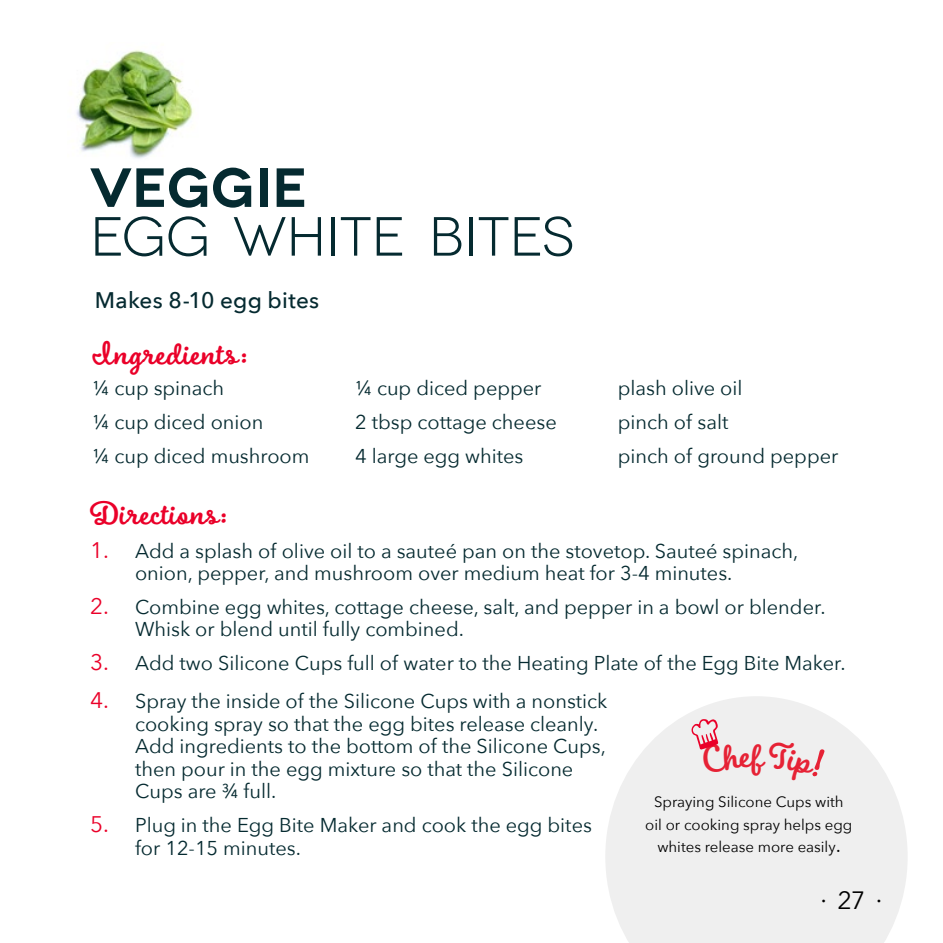
<style>
.page{position:relative;width:943px;height:943px;background:#fff}
.page>*{position:absolute;margin:0;border:0;box-sizing:border-box;transform-origin:0 0}
.t1{font:55px "Novecentowide";letter-spacing:-.01em;color:#052a30}
.t2{font:600 55px "Novecentowide";color:#052a30}
.t3{font:700 35px "Boucherie Cursive";letter-spacing:.025em;color:#ea0029}
.t4{font:25px "Avenir Next";color:#000}
.t5{font:500 22.5px "Avenir Next";letter-spacing:.01em;color:#052a30}
.t6{font:20px/22.5px "Avenir Next";color:#052a30}
.t7{font:15px/22.5px "Avenir Next";color:#000;text-align:center}
.s1{font-size:22.5px;color:#ea0029}
.s2{font-size:20px}
</style>
<div class="page">
<svg style="left:605px;top:696px;width:302px;height:247px;fill:#efefef"></svg>
<img style="left:76px;top:50px;width:118px;height:109px">
<div style="left:691px;top:719px;width:133px;height:65px;background:#efefef"></div>
<h1 class="t2" style="left:90px;top:154px;width:219px">VEGGIE</h1>
<h1 class="t1" style="left:90px;top:205px;width:486px">EGG WHITE BITES</h1>
<p class="t5" style="left:95px;top:281px;width:226px">Makes 8-10 egg bites</p>
<h2 class="t3" style="left:93px;top:332px;width:156px">Ingredients:</h2>
<p class="t6" style="left:93px;top:370px;width:218px;line-height:33.8px">¼ cup spinach<br>¼ cup diced onion<br>¼ cup diced mushroom</p>
<p class="t6" style="left:355px;top:370px;width:203px;line-height:33.8px">¼ cup diced pepper<br>2 tbsp cottage cheese<br>4 large egg whites</p>
<p class="t6" style="left:618px;top:370px;width:222px;line-height:33.8px">plash olive oil<br>pinch of salt<br>pinch of ground pepper</p>
<h2 class="t3" style="left:90px;top:491px;width:138px">Directions:</h2>
<p class="t6" style="left:135px;top:538px;width:665px;text-indent:-45px"><span class="s1">1.</span> Add a splash of olive oil to a sauteé pan on the stovetop. Sauteé spinach, onion, pepper, and mushroom over medium heat for 3-4 minutes.</p>
<p class="t6" style="left:135px;top:595px;width:692px;text-indent:-45px"><span class="s1">2.</span> Combine egg whites, cottage cheese, salt, and pepper in a bowl or blender.<br>Whisk or blend until fully combined.</p>
<p class="t6" style="left:90px;top:651px;width:757px"><span class="s1">3.</span> Add two Silicone Cups full of water to the Heating Plate of the Egg Bite Maker.</p>
<p class="t6" style="left:135px;top:689px;width:474px;text-indent:-45px"><span class="s1">4.</span> Spray the inside of the Silicone Cups with a nonstick cooking spray so that the egg bites release cleanly.<br>Add ingredients to the bottom of the Silicone Cups, then pour in the egg mixture so that the Silicone Cups are ¾ full.</p>
<p class="t6" style="left:135px;top:813px;width:458px;text-indent:-45px"><span class="s1">5.</span> Plug in the Egg Bite Maker and cook the egg bites for 12-15 minutes.</p>
<p class="t7" style="left:645px;top:790px;width:208px">Spraying Silicone Cups with oil or cooking spray helps egg whites release more easily<span class="s2">.</span></p>
<p class="t4" style="left:820px;top:879px;width:63px">∙ 27 ∙</p>
</div>
